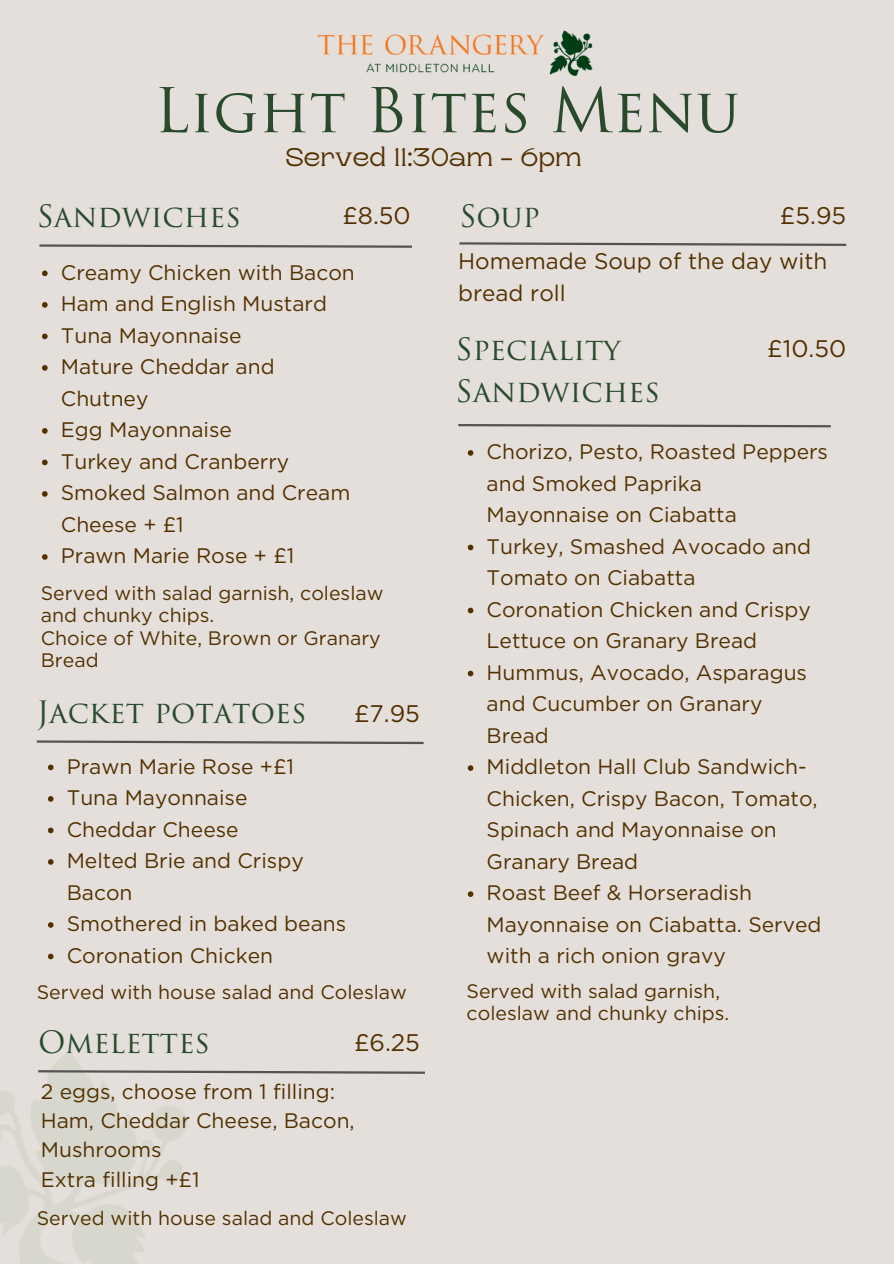
<style>
.page{position:relative;width:894px;height:1264px;background:#fff}
.page>*{position:absolute;margin:0;border:0;box-sizing:border-box;transform-origin:0 0}
.t1{font:60px "Trajan Pro 3";color:#294b2c}
.t2{font:30px/41.7px "Trajan Pro 3";color:#294b2c}
.t3{font:25.5px "Rasputin";color:#523100}
.t4{font:24px "Gotham";color:#523100}
.t5{font:22.5px/31.5px "Gotham";color:#523100}
.t6{font:21px/31.5px "Gotham";color:#523100}
.t7{font:19.5px/22.5px "Gotham";color:#523100}
</style>
<div class="page">
<div style="left:0;top:0;width:893px;height:1263px;background:#e5dfdc"></div>
<svg style="left:36px;top:740px;width:388px;height:5px"></svg>
<svg style="left:48px;top:764px;width:6px;height:6px"></svg>
<svg style="left:48px;top:796px;width:6px;height:5px"></svg>
<svg style="left:48px;top:827px;width:6px;height:6px"></svg>
<svg style="left:48px;top:859px;width:6px;height:5px"></svg>
<svg style="left:48px;top:922px;width:6px;height:5px"></svg>
<svg style="left:48px;top:953px;width:6px;height:6px"></svg>
<img style="left:317px;top:30px;width:275px;height:45px">
<svg style="left:39px;top:244px;width:373px;height:4px"></svg>
<svg style="left:459px;top:242px;width:388px;height:4px"></svg>
<svg style="left:42px;top:270px;width:6px;height:6px"></svg>
<svg style="left:42px;top:302px;width:6px;height:6px"></svg>
<svg style="left:42px;top:333px;width:6px;height:6px"></svg>
<svg style="left:42px;top:365px;width:6px;height:6px"></svg>
<svg style="left:42px;top:428px;width:6px;height:6px"></svg>
<svg style="left:42px;top:459px;width:6px;height:6px"></svg>
<svg style="left:42px;top:491px;width:6px;height:6px"></svg>
<svg style="left:42px;top:554px;width:6px;height:6px"></svg>
<svg style="left:458px;top:424px;width:373px;height:4px"></svg>
<svg style="left:467px;top:450px;width:6px;height:6px"></svg>
<svg style="left:467px;top:544px;width:6px;height:6px"></svg>
<svg style="left:467px;top:607px;width:6px;height:6px"></svg>
<svg style="left:467px;top:670px;width:6px;height:6px"></svg>
<svg style="left:467px;top:765px;width:6px;height:6px"></svg>
<svg style="left:467px;top:891px;width:6px;height:6px"></svg>
<svg style="left:38px;top:1068px;width:387px;height:6px"></svg>
<p class="t1" style="left:154px;top:87px;width:587px">Light Bites Menu</p>
<h1 class="t3" style="left:285px;top:143px;width:298px">Served 11:30am - 6pm</h1>
<h3 class="t2" style="left:37px;top:198px;width:205px">Sandwiches</h3>
<p class="t2" style="left:459px;top:198px;width:82px">Soup</p>
<h3 class="t4" style="left:779px;top:205px;width:68px">£5.95</h3>
<p class="t4" style="left:342px;top:204px;width:70px">£8.50</p>
<p class="t6" style="left:61px;top:257px;width:295px">Creamy Chicken with Bacon</p>
<p class="t6" style="left:61px;top:289px;width:267px">Ham and English Mustard</p>
<p class="t6" style="left:61px;top:320px;width:182px">Tuna Mayonnaise</p>
<p class="t6" style="left:61px;top:352px;width:215px">Mature Cheddar and<br>Chutney</p>
<p class="t6" style="left:61px;top:415px;width:172px">Egg Mayonnaise</p>
<p class="t6" style="left:61px;top:446px;width:230px">Turkey and Cranberry</p>
<p class="t6" style="left:61px;top:478px;width:291px">Smoked Salmon and Cream<br>Cheese + £1</p>
<h2 class="t6" style="left:61px;top:541px;width:235px">Prawn Marie Rose + £1</h2>
<h2 class="t7" style="left:41px;top:582px;width:344px">Served with salad garnish, coleslaw and chunky chips.</h2>
<h3 class="t7" style="left:41px;top:627px;width:341px">Choice of White, Brown or Granary<br>Bread</h3>
<h2 class="t2" style="left:37px;top:694px;width:271px">Jacket potatoes</h2>
<p class="t4" style="left:354px;top:702px;width:67px">£7.95</p>
<p class="t6" style="left:67px;top:751px;width:229px">Prawn Marie Rose +£1</p>
<p class="t6" style="left:67px;top:783px;width:182px">Tuna Mayonnaise</p>
<p class="t6" style="left:67px;top:814px;width:173px">Cheddar Cheese</p>
<p class="t6" style="left:67px;top:846px;width:238px">Melted Brie and Crispy<br>Bacon</p>
<p class="t6" style="left:67px;top:909px;width:281px">Smothered in baked beans</p>
<p class="t6" style="left:67px;top:940px;width:208px">Coronation Chicken</p>
<h3 class="t7" style="left:37px;top:982px;width:371px">Served with house salad and Coleslaw</h3>
<h2 class="t2" style="left:38px;top:1024px;width:173px">Omelettes</h2>
<h3 class="t4" style="left:354px;top:1032px;width:67px">£6.25</h3>
<h4 class="t6" style="left:41px;top:1077px;width:315px;line-height:29.2px">2 eggs, choose from 1 filling:<br>Ham, Cheddar Cheese, Bacon,<br>Mushrooms<br>Extra filling +£1</h4>
<p class="t7" style="left:37px;top:1207px;width:371px">Served with house salad and Coleslaw</p>
<h2 class="t5" style="left:458px;top:247px;width:371px">Homemade Soup of the day with bread roll</h2>
<h3 class="t2" style="left:455px;top:332px;width:205px">Speciality<br>Sandwiches</h3>
<p class="t4" style="left:767px;top:338px;width:80px">£10.50</p>
<p class="t6" style="left:486px;top:437px;width:343px">Chorizo, Pesto, Roasted Peppers and Smoked Paprika<br>Mayonnaise on Ciabatta</p>
<p class="t6" style="left:486px;top:531px;width:326px">Turkey, Smashed Avocado and<br>Tomato on Ciabatta</p>
<p class="t6" style="left:486px;top:594px;width:326px">Coronation Chicken and Crispy<br>Lettuce on Granary Bread</p>
<p class="t6" style="left:486px;top:657px;width:322px">Hummus, Avocado, Asparagus and Cucumber on Granary<br>Bread</p>
<p class="t6" style="left:486px;top:752px;width:332px">Middleton Hall Club Sandwich-<br>Chicken, Crispy Bacon, Tomato,<br>Spinach and Mayonnaise on<br>Granary Bread</p>
<p class="t6" style="left:486px;top:878px;width:336px">Roast Beef &amp; Horseradish<br>Mayonnaise on Ciabatta. Served with a rich onion gravy</p>
<p class="t7" style="left:466px;top:980px;width:264px">Served with salad garnish, coleslaw and chunky chips.</p>
</div>
